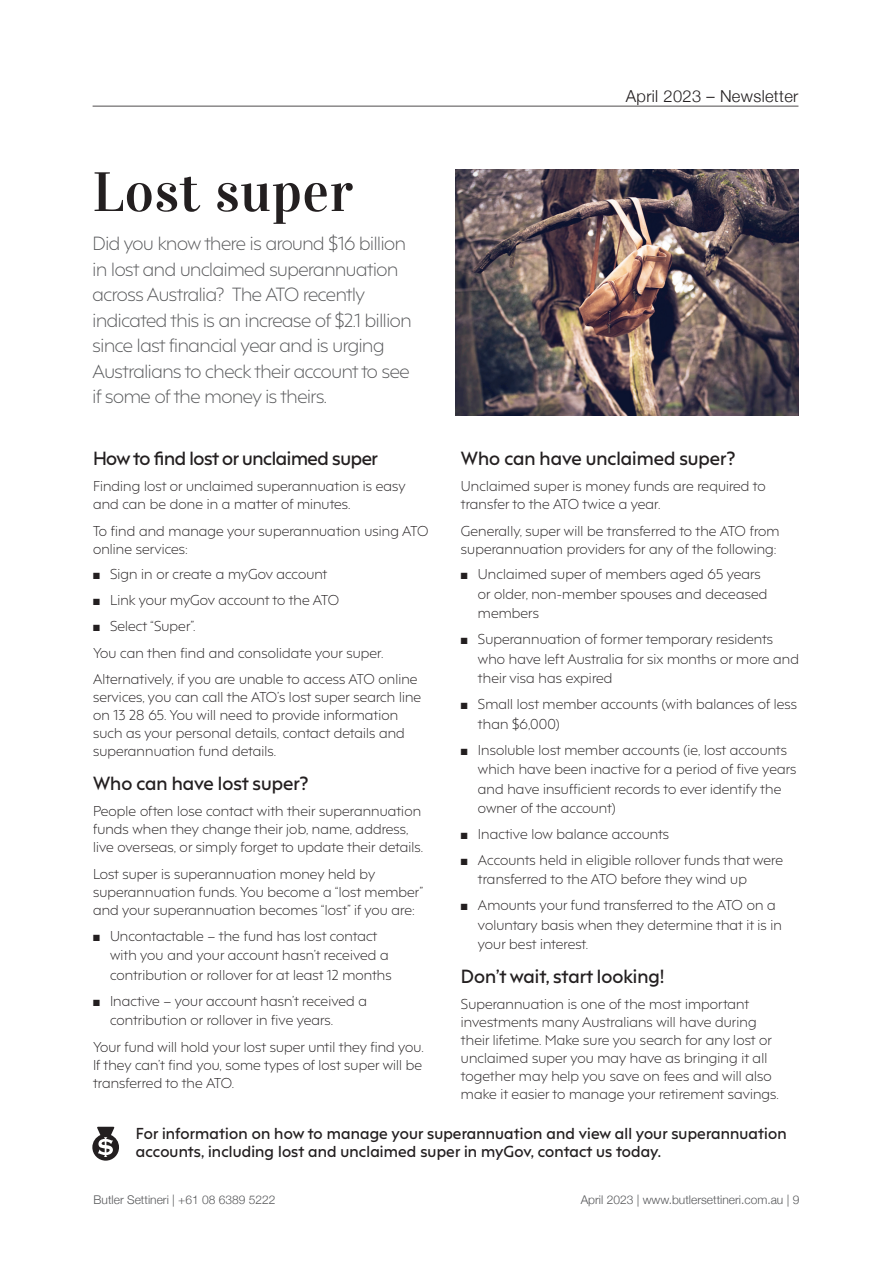
<style>
.page{position:relative;width:893px;height:1263px;background:#fff}
.page>*{position:absolute;margin:0;border:0;box-sizing:border-box;transform-origin:0 0}
.t1{font:55.5px "Vidaloka";letter-spacing:.01em;color:#231f20}
.t2{font:51px "Modern Pictograms";color:#231f20}
.t3{font:300 18px/25.5px "F37 Hooj";letter-spacing:-.02em;color:#57585a}
.t4{font:600 18px "F37 Hooj";color:#231f20}
.t5{font:600 18px "F37 Hooj";letter-spacing:-.02em;color:#231f20}
.t6{font:300 16.5px "Helvetica Neue";letter-spacing:.02em;color:#231f20}
.t7{font:600 15px "F37 Hooj";letter-spacing:.01em;color:#231f20}
.t8{font:300 13.5px/18px "F37 Hooj";letter-spacing:.01em;color:#231f20}
.t9{font:300 12px "Helvetica Neue";color:#57585a}
</style>
<div class="page">
<hr style="left:93px;top:106px;width:705px;height:1px;background:#231f20">
<img style="left:455px;top:169px;width:343px;height:246px">
<h1 class="t1" style="left:93px;top:159px;width:262px">Lost super</h1>
<p class="t3" style="left:93px;top:229px;width:321px">Did you know there is around $16 billion in lost and unclaimed superannuation across Australia? The ATO recently indicated this is an increase of $2.1 billion since last financial year and is urging Australians to check their account to see if some of the money is theirs.</p>
<p class="t6" style="left:626px;top:83px;width:174px">April 2023 – Newsletter</p>
<h3 class="t5" style="left:93px;top:443px;width:287px">How to find lost or unclaimed super</h3>
<p class="t8" style="left:93px;top:476px;width:314px">Finding lost or unclaimed superannuation is easy and can be done in a matter of minutes.</p>
<p class="t8" style="left:93px;top:520px;width:337px">To find and manage your superannuation using ATO online services:</p>
<p class="t8" style="left:93px;top:564px;width:236px">■ Sign in or create a myGov account</p>
<p class="t8" style="left:93px;top:590px;width:248px">■ Link your myGov account to the ATO</p>
<p class="t8" style="left:93px;top:611px;width:326px;line-height:26.5px">■ Select “Super”.<br>You can then find and consolidate your super.<br>Alternatively, if you are unable to access ATO online</p>
<p class="t8" style="left:93px;top:687px;width:330px">services, you can call the ATO’s lost super search line on 13 28 65. You will need to provide information such as your personal details, contact details and superannuation fund details.</p>
<h3 class="t4" style="left:93px;top:768px;width:217px">Who can have lost super?</h3>
<p class="t8" style="left:93px;top:801px;width:332px">People often lose contact with their superannuation funds when they change their job, name, address, live overseas, or simply forget to update their details.</p>
<p class="t8" style="left:93px;top:863px;width:332px">Lost super is superannuation money held by superannuation funds. You become a “lost member” and your superannuation becomes “lost” if you are:</p>
<p class="t8" style="left:110px;top:924px;width:283px;line-height:19.5px;text-indent:-17px">■ Uncontactable – the fund has lost contact with you and your account hasn’t received a contribution or rollover for at least 12 months</p>
<p class="t8" style="left:110px;top:989px;width:259px;line-height:19.5px;text-indent:-17px">■ Inactive – your account hasn’t received a contribution or rollover in five years.</p>
<p class="t8" style="left:93px;top:1036px;width:332px">Your fund will hold your lost super until they find you.<br>If they can’t find you, some types of lost super will be transferred to the ATO.</p>
<h3 class="t4" style="left:461px;top:443px;width:276px">Who can have unclaimed super?</h3>
<p class="t8" style="left:461px;top:476px;width:306px">Unclaimed super is money funds are required to transfer to the ATO twice a year.</p>
<p class="t8" style="left:461px;top:520px;width:320px">Generally, super will be transferred to the ATO from superannuation providers for any of the following:</p>
<p class="t8" style="left:478px;top:563px;width:291px;line-height:19.5px;text-indent:-17px">■ Unclaimed super of members aged 65 years or older, non-member spouses and deceased members</p>
<p class="t8" style="left:478px;top:628px;width:322px;line-height:19.5px;text-indent:-17px">■ Superannuation of former temporary residents who have left Australia for six months or more and their visa has expired</p>
<p class="t8" style="left:478px;top:693px;width:321px;line-height:19.5px;text-indent:-17px">■ Small lost member accounts (with balances of less than $6,000)</p>
<p class="t8" style="left:478px;top:738px;width:320px;line-height:19.5px;text-indent:-17px">■ Insoluble lost member accounts (ie, lost accounts which have been inactive for a period of five years and have insufficient records to ever identify the owner of the account)</p>
<p class="t8" style="left:461px;top:823px;width:210px">■ Inactive low balance accounts</p>
<p class="t8" style="left:478px;top:849px;width:307px;line-height:19.5px;text-indent:-17px">■ Accounts held in eligible rollover funds that were transferred to the ATO before they wind up</p>
<p class="t8" style="left:478px;top:894px;width:305px;line-height:19.5px;text-indent:-17px">■ Amounts your fund transferred to the ATO on a voluntary basis when they determine that it is in your best interest.</p>
<h3 class="t4" style="left:461px;top:961px;width:205px">Don’t wait, start looking!</h3>
<p class="t8" style="left:461px;top:994px;width:320px">Superannuation is one of the most important investments many Australians will have during their lifetime. Make sure you search for any lost or unclaimed super you may have as bringing it all together may help you save on fees and will also make it easier to manage your retirement savings.</p>
<p class="t7" style="left:136px;top:1121px;width:652px">For information on how to manage your superannuation and view all your superannuation</p>
<h2 class="t2" style="left:89px;top:1119px;width:34px">$</h2>
<p class="t7" style="left:136px;top:1139px;width:527px">accounts, including lost and unclaimed super in myGov, contact us today.</p>
<p class="t9" style="left:94px;top:1190px;width:183px">Butler Settineri | +61 08 6389 5222</p>
<p class="t9" style="left:581px;top:1190px;width:220px">April 2023 | www.butlersettineri.com.au | 9</p>
</div>
